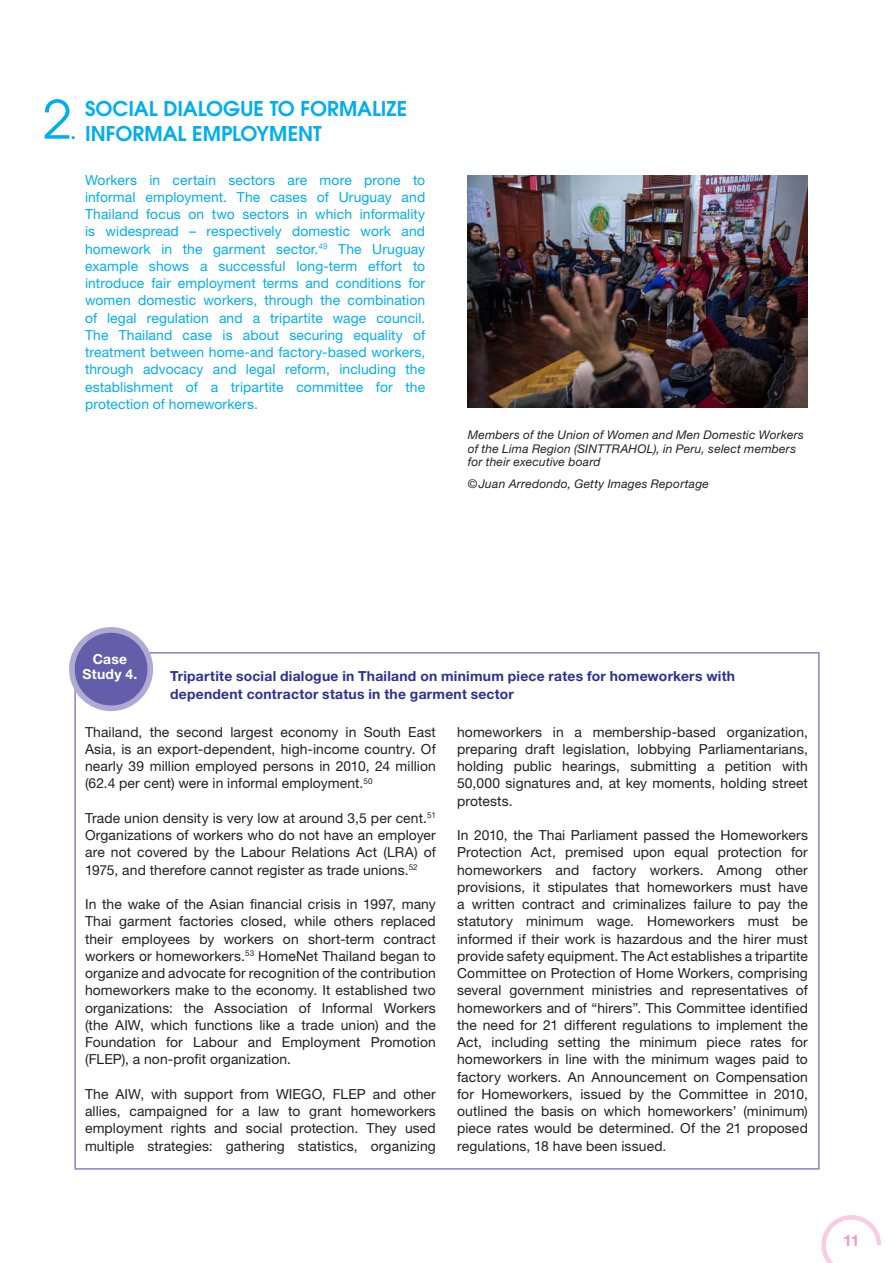
<style>
.page{position:relative;width:893px;height:1263px;background:#fff}
.page>*{position:absolute;margin:0;border:0;box-sizing:border-box;transform-origin:0 0}
.titres{font:52.5px "Avant Garde";color:#00aeef}
.titres-2{font:600 20.25px/25.5px "Avant Garde";color:#00aeef}
.t1{font:700 15.75px "Helvetica Neue LT Std";color:#f499c2}
.body{font:13.8px/17.2px "Helvetica Neue LT Std";letter-spacing:.005em;color:#231f20;text-align:justify}
.body-2{font:13.8px/17.2px "Helvetica Neue LT Std";letter-spacing:.01em;color:#00aeef;text-align:justify}
.titres_infographie{font:700 13.8px/17.2px "Helvetica Neue LT Std";letter-spacing:.02em;color:#2e3092}
.titres_infographie-2{font:700 13.8px "Helvetica Neue LT Std";letter-spacing:.02em;color:#fff}
.légende_photo{font:italic 12px/13.5px "Helvetica Neue LT Std";letter-spacing:.02em;color:#231f20}
</style>
<div class="page">
<svg style="left:821px;top:1215px;width:60px;height:48px"></svg>
<img style="left:468px;top:176px;width:340px;height:232px">
<div style="left:72px;top:630px;width:78px;height:78px;background:#625ea9;border-radius:50%"></div>
<div style="left:69px;top:627px;width:84px;height:84px;border:6px solid #afaad3;border-radius:50%"></div>
<p class="titres" style="left:43px;top:89px;width:31px">2</p>
<p class="titres-2" style="left:70px;top:118px;width:7px">.</p>
<p class="titres-2" style="left:85px;top:95px;width:324px">SOCIAL DIALOGUE TO FORMALIZE<br>INFORMAL EMPLOYMENT</p>
<p class="body-2" style="left:85px;top:171px;width:342px">Workers in certain sectors are more prone to informal employment. The cases of Uruguay and Thailand focus on two sectors in which informality is widespread – respectively domestic work and homework in the garment sector.<sup>49</sup> The Uruguay example shows a successful long-term effort to introduce fair employment terms and conditions for women domestic workers, through the combination of legal regulation and a tripartite wage council.<br>The Thailand case is about securing equality of treatment between home-and factory-based workers, through advocacy and legal reform, including the establishment of a tripartite committee for the protection of homeworkers.</p>
<p class="légende_photo" style="left:468px;top:428px;width:338px">Members of the Union of Women and Men Domestic Workers of the Lima Region (SINTTRAHOL), in Peru, select members for their executive board</p>
<p class="légende_photo" style="left:468px;top:477px;width:243px">©Juan Arredondo, Getty Images Reportage</p>
<p class="titres_infographie-2" style="left:93px;top:651px;width:36px">Case</p>
<p class="titres_infographie-2" style="left:83px;top:666px;width:56px">Study 4.</p>
<p class="titres_infographie" style="left:170px;top:667px;width:567px">Tripartite social dialogue in Thailand on minimum piece rates for homeworkers with dependent contractor status in the garment sector</p>
<p class="body" style="left:85px;top:723px;width:352px">Thailand, the second largest economy in South East Asia, is an export-dependent, high-income country. Of nearly 39 million employed persons in 2010, 24 million (62.4 per cent) were in informal employment.<sup>50</sup></p>
<p class="body" style="left:85px;top:809px;width:352px">Trade union density is very low at around 3,5 per cent.<sup>51<br></sup>Organizations of workers who do not have an employer are not covered by the Labour Relations Act (LRA) of 1975, and therefore cannot register as trade unions.<sup>52</sup></p>
<p class="body" style="left:85px;top:895px;width:352px">In the wake of the Asian financial crisis in 1997, many Thai garment factories closed, while others replaced their employees by workers on short-term contract workers or homeworkers.<sup>53</sup> HomeNet Thailand began to organize and advocate for recognition of the contribution homeworkers make to the economy. It established two organizations: the Association of Informal Workers (the AIW, which functions like a trade union) and the Foundation for Labour and Employment Promotion (FLEP), a non-profit organization.</p>
<p class="body" style="left:85px;top:1085px;width:352px">The AIW, with support from WIEGO, FLEP and other allies, campaigned for a law to grant homeworkers employment rights and social protection. They used multiple strategies: gathering statistics, organizing</p>
<p class="body" style="left:457px;top:723px;width:352px">homeworkers in a membership-based organization, preparing draft legislation, lobbying Parliamentarians, holding public hearings, submitting a petition with 50,000 signatures and, at key moments, holding street protests.</p>
<p class="body" style="left:457px;top:826px;width:352px">In 2010, the Thai Parliament passed the Homeworkers Protection Act, premised upon equal protection for homeworkers and factory workers. Among other provisions, it stipulates that homeworkers must have a written contract and criminalizes failure to pay the statutory minimum wage. Homeworkers must be informed if their work is hazardous and the hirer must provide safety equipment. The Act establishes a tripartite Committee on Protection of Home Workers, comprising several government ministries and representatives of homeworkers and of “hirers”. This Committee identified the need for 21 different regulations to implement the Act, including setting the minimum piece rates for homeworkers in line with the minimum wages paid to factory workers. An Announcement on Compensation for Homeworkers, issued by the Committee in 2010, outlined the basis on which homeworkers’ (minimum) piece rates would be determined. Of the 21 proposed regulations, 18 have been issued.</p>
<p class="t1" style="left:843px;top:1230px;width:18px">11</p>
</div>
